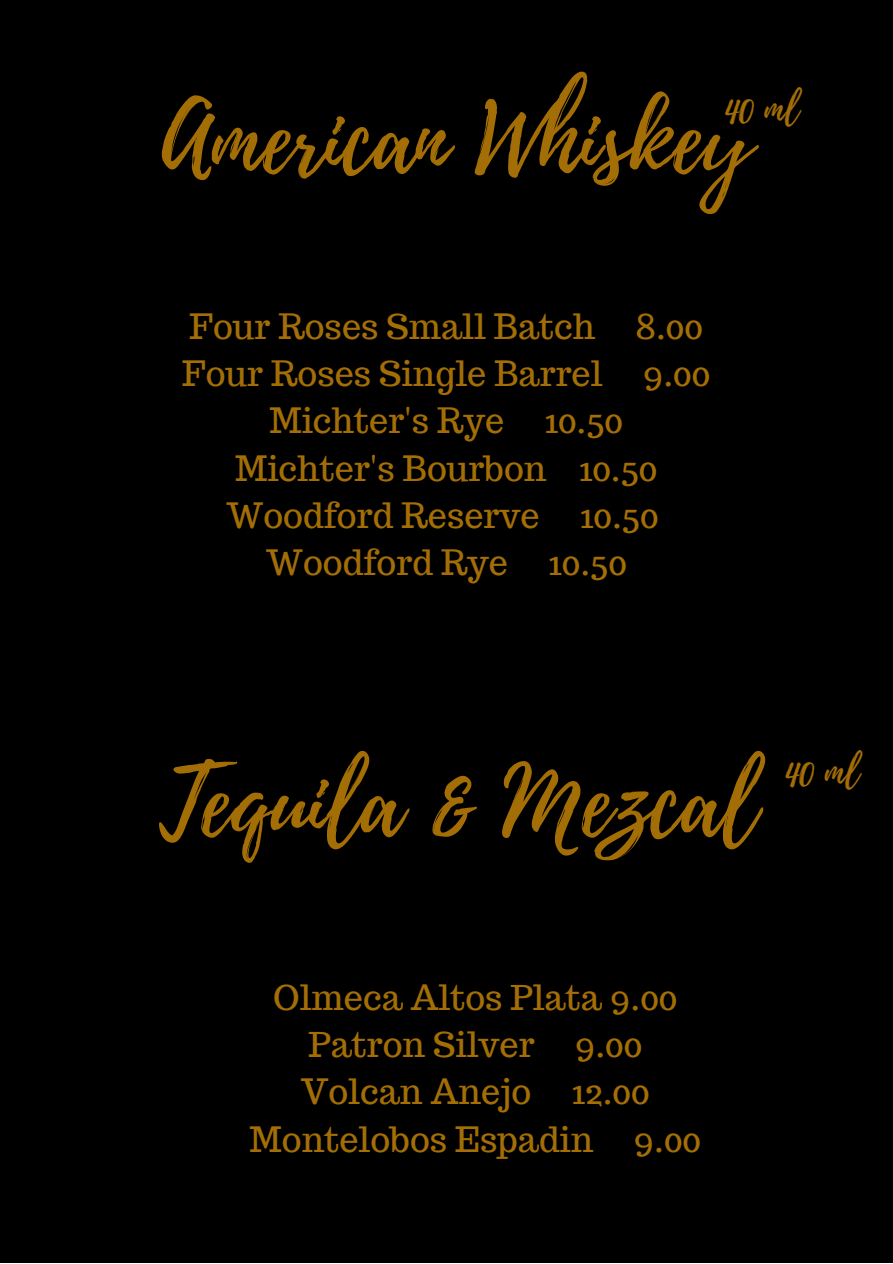
<style>
.page{position:relative;width:893px;height:1264px;background:#fff}
.page>*{position:absolute;margin:0;border:0;box-sizing:border-box;transform-origin:0 0}
.t1{font:95.55px "Playlist Script";color:#a46e06}
.t2{font:38.55px "Playlist Script";color:#a46e06}
.t3{font:34.2px/47.2px "Trocchi";color:#a46e06;text-align:center}
</style>
<div class="page">
<div style="left:0;top:0;width:892px;height:1262px;background:#000"></div>
<h1 class="t1" style="left:162px;top:72px;width:591px">American Whiskey</h1>
<p class="t2" style="left:724px;top:80px;width:76px">40 ml</p>
<p class="t3" style="left:182px;top:303px;width:529px">Four Roses Small Batch 8.00<br>Four Roses Single Barrel 9.00<br>Michter's Rye 10.50<br>Michter's Bourbon 10.50<br>Woodford Reserve 10.50<br>Woodford Rye 10.50</p>
<h1 class="t1" style="left:159px;top:734px;width:599px">Tequila &amp; Mezcal</h1>
<p class="t2" style="left:784px;top:743px;width:76px">40 ml</p>
<p class="t3" style="left:249px;top:973px;width:453px">Olmeca Altos Plata 9.00<br>Patron Silver 9.00<br>Volcan Anejo 12.00<br>Montelobos Espadin 9.00</p>
</div>
